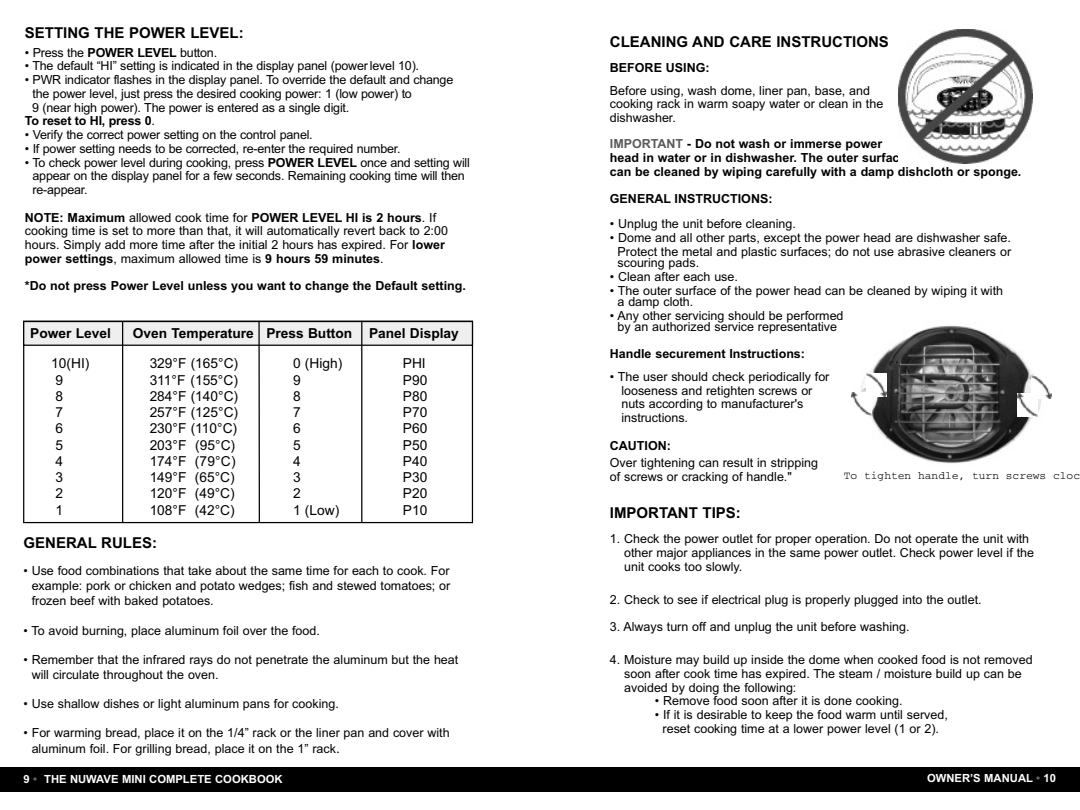
<style>
.page{position:relative;width:1080px;height:810px;background:#fff}
.page>*{position:absolute;margin:0;border:0;box-sizing:border-box;transform-origin:0 0}
.t1{font:700 15px "Arial";color:#000}
.t2{font:13.75px "Arial";color:#000}
.t3{font:700 13.75px "Arial";color:#000}
.t4{font:12.5px/13.8px "Arial";color:#000}
.t5{font:700 12.5px/13.8px "Arial";color:#000}
.t6{font:700 11.25px "Arial";color:#fff}
.t7{font:11.25px "Courier";color:#000}
.s1{font-weight:700}
.s2{font-weight:400}
.s3{font-size:13.75px}
.s4{color:#5b5b5b}
.s5{color:#616161}
</style>
<div class="page">
<img style="left:853px;top:325px;width:196px;height:139px">
<img style="left:899px;top:29px;width:133px;height:134px">
<div style="left:534px;top:767px;width:546px;height:24px;background:#000"></div>
<div style="left:0;top:767px;width:538px;height:24px;background:#000"></div>
<div style="left:24px;top:322px;width:448px;height:23px;background:#efefef"></div>
<div style="left:23px;top:321px;width:450px;height:25px;border:1px solid #000"></div>
<hr style="left:122px;top:321px;width:1px;height:201px;background:#000">
<hr style="left:258px;top:321px;width:2px;height:201px;background:#000">
<hr style="left:361px;top:321px;width:1px;height:201px;background:#000">
<img style="left:1032px;top:375px;width:20px;height:23px">
<img style="left:866px;top:373px;width:20px;height:23px">
<img style="left:852px;top:393px;width:20px;height:23px">
<img style="left:1017px;top:394px;width:20px;height:23px">
<p class="t1" style="left:25px;top:24px;width:220px">SETTING THE POWER LEVEL:</p>
<p class="t4" style="left:25px;top:45px;width:194px">• Press the <span class="s1">POWER LEVEL</span> button.</p>
<p class="t4" style="left:25px;top:59px;width:396px">• The default “HI” setting is indicated in the display panel (power level 10).</p>
<p class="t4" style="left:25px;top:73px;width:430px">• PWR indicator flashes in the display panel. To override the default and change</p>
<p class="t4" style="left:33px;top:87px;width:381px">the power level, just press the desired cooking power: 1 (low power) to</p>
<p class="t4" style="left:32px;top:100px;width:319px">9 (near high power). The power is entered as a single digit.</p>
<p class="t5" style="left:25px;top:114px;width:132px">To reset to HI, press 0<span class="s2">.</span></p>
<p class="t4" style="left:25px;top:128px;width:289px">• Verify the correct power setting on the control panel.</p>
<p class="t4" style="left:25px;top:142px;width:377px">• If power setting needs to be corrected, re-enter the required number.</p>
<p class="t4" style="left:33px;top:155px;width:439px;text-indent:-8px">• To check power level during cooking, press <span class="s1">POWER LEVEL</span> once and setting will appear on the display panel for a few seconds. Remaining cooking time will then re-appear.</p>
<p class="t4" style="left:25px;top:210px;width:425px"><span class="s1">NOTE: Maximum</span> allowed cook time for <span class="s1">POWER LEVEL HI is 2 hours</span>. If cooking time is set to more than that, it will automatically revert back to 2:00 hours. Simply add more time after the initial 2 hours has expired. For <span class="s1">lower power settings</span>, maximum allowed time is <span class="s1">9 hours 59 minutes</span>.</p>
<p class="t5" style="left:25px;top:279px;width:443px">*Do not press Power Level unless you want to change the Default setting.</p>
<p class="t3" style="left:30px;top:326px;width:82px">Power Level</p>
<p class="t3" style="left:133px;top:326px;width:328px">Oven Temperature Press Button Panel Display</p>
<p class="t2" style="left:51px;top:356px;width:40px">10(HI)</p>
<p class="t2" style="left:150px;top:356px;width:90px">329°F (165°C)</p>
<p class="t2" style="left:293px;top:356px;width:51px">0 (High)</p>
<p class="t2" style="left:403px;top:356px;width:24px">PHI</p>
<p class="t2" style="left:55px;top:372px;width:9px">9</p>
<p class="t2" style="left:150px;top:372px;width:90px">311°F (155°C)</p>
<p class="t2" style="left:293px;top:372px;width:9px">9</p>
<p class="t2" style="left:403px;top:372px;width:26px">P90</p>
<p class="t2" style="left:55px;top:388px;width:9px">8</p>
<p class="t2" style="left:150px;top:388px;width:90px">284°F (140°C)</p>
<p class="t2" style="left:293px;top:388px;width:9px">8</p>
<p class="t2" style="left:403px;top:388px;width:26px">P80</p>
<p class="t2" style="left:55px;top:404px;width:9px">7</p>
<p class="t2" style="left:150px;top:404px;width:90px">257°F (125°C)</p>
<p class="t2" style="left:293px;top:404px;width:9px">7</p>
<p class="t2" style="left:403px;top:404px;width:26px">P70</p>
<p class="t2" style="left:55px;top:421px;width:9px">6</p>
<p class="t2" style="left:150px;top:421px;width:89px">230°F (110°C)</p>
<p class="t2" style="left:293px;top:421px;width:9px">6</p>
<p class="t2" style="left:403px;top:421px;width:26px">P60</p>
<p class="t2" style="left:55px;top:437px;width:9px">5</p>
<p class="t2" style="left:150px;top:437px;width:87px">203°F (95°C)</p>
<p class="t2" style="left:293px;top:437px;width:9px">5</p>
<p class="t2" style="left:403px;top:437px;width:26px">P50</p>
<p class="t2" style="left:55px;top:453px;width:9px">4</p>
<p class="t2" style="left:150px;top:453px;width:88px">174°F (79°C)</p>
<p class="t2" style="left:293px;top:453px;width:9px">4</p>
<p class="t2" style="left:403px;top:453px;width:26px">P40</p>
<p class="t2" style="left:55px;top:469px;width:9px">3</p>
<p class="t2" style="left:150px;top:469px;width:87px">149°F (65°C)</p>
<p class="t2" style="left:293px;top:469px;width:9px">3</p>
<p class="t2" style="left:403px;top:469px;width:26px">P30</p>
<p class="t2" style="left:55px;top:486px;width:9px">2</p>
<p class="t2" style="left:150px;top:486px;width:87px">120°F (49°C)</p>
<p class="t2" style="left:293px;top:486px;width:9px">2</p>
<p class="t2" style="left:403px;top:486px;width:26px">P20</p>
<p class="t2" style="left:55px;top:502px;width:9px">1</p>
<p class="t2" style="left:150px;top:502px;width:87px">108°F (42°C)</p>
<p class="t2" style="left:293px;top:502px;width:48px">1 (Low)</p>
<p class="t2" style="left:403px;top:502px;width:26px">P10</p>
<p class="t1" style="left:24px;top:534px;width:135px">GENERAL RULES:</p>
<p class="t4" style="left:32px;top:564px;width:420px;line-height:15px;text-align:justify;text-indent:-8px">• Use food combinations that take about the same time for each to cook. For example: pork or chicken and potato wedges; fish and stewed tomatoes; or frozen beef with baked potatoes.</p>
<p class="t4" style="left:24px;top:623px;width:298px">• To avoid burning, place aluminum foil over the food.</p>
<p class="t4" style="left:32px;top:652px;width:428px;line-height:15px;text-indent:-8px">• Remember that the infrared rays do not penetrate the aluminum but the heat will circulate throughout the oven.</p>
<p class="t4" style="left:24px;top:697px;width:317px">• Use shallow dishes or light aluminum pans for cooking.</p>
<p class="t4" style="left:32px;top:725px;width:419px;line-height:15.9px;text-indent:-8px">• For warming bread, place it on the 1/4” rack or the liner pan and cover with aluminum foil. For grilling bread, place it on the 1” rack<span class="s3">.</span></p>
<p class="t1" style="left:610px;top:33px;width:281px">CLEANING AND CARE INSTRUCTIONS</p>
<p class="t5" style="left:610px;top:61px;width:101px">BEFORE USING:</p>
<p class="t4" style="left:610px;top:83px;width:275px">Before using, wash dome, liner pan, base, and cooking rack in warm soapy water or clean in the dishwasher.</p>
<p class="t5" style="left:610px;top:137px;width:413px"><span class="s4">IMPORTANT</span> - Do not wash or immerse power<br>head in water or in dishwasher. The outer surface<br>can be cleaned by wiping carefully with a damp dishcloth or sponge.</p>
<p class="t5" style="left:610px;top:192px;width:164px">GENERAL INSTRUCTIONS:</p>
<p class="t4" style="left:610px;top:217px;width:188px">• Unplug the unit before cleaning.</p>
<p class="t4" style="left:610px;top:231px;width:403px;text-align:right">• Dome and all other parts, except the power head are dishwasher safe.<br>Protect the metal and plastic surfaces; do not use abrasive cleaners or</p>
<p class="t4" style="left:618px;top:256px;width:83px">scouring pads.</p>
<p class="t4" style="left:610px;top:270px;width:130px">• Clean after each use.</p>
<p class="t4" style="left:618px;top:285px;width:387px;line-height:11.2px;text-indent:-8px">• The outer surface of the power head can be cleaned by wiping it with a damp cloth.</p>
<p class="t4" style="left:610px;top:310px;width:235px;line-height:11.2px;text-align:center">• Any other servicing should be performed by an authorized service representative</p>
<p class="t5" style="left:610px;top:347px;width:197px">Handle securement Instructions:</p>
<p class="t4" style="left:621px;top:370px;width:210px;text-indent:-11px">• The user should check periodically for looseness and retighten screws or nuts according to manufacturer's instructions.</p>
<p class="t5" style="left:610px;top:438px;width:63px">CAUTION:</p>
<p class="t4" style="left:610px;top:456px;width:210px">Over tightening can result in stripping of screws or cracking of handle."</p>
<p class="t1" style="left:610px;top:504px;width:132px">IMPORTANT TIPS:</p>
<p class="t4" style="left:624px;top:532px;width:411px;text-indent:-14px">1. Check the power outlet for proper operation. Do not operate the unit with other major appliances in the same power outlet. Check power level if the unit cooks too slowly.</p>
<p class="t4" style="left:610px;top:593px;width:373px">2. Check to see if electrical plug is properly plugged into the outlet.</p>
<p class="t4" style="left:610px;top:620px;width:301px">3. Always turn off and unplug the unit before washing.</p>
<p class="t4" style="left:624px;top:653px;width:410px;text-indent:-14px">4. Moisture may build up inside the dome when cooked food is not removed soon after cook time has expired. The steam / moisture build up can be avoided by doing the following:</p>
<p class="t4" style="left:655px;top:694px;width:249px">• Remove food soon after it is done cooking.</p>
<p class="t4" style="left:655px;top:708px;width:294px;text-align:center">• If it is desirable to keep the food warm until served, reset cooking time at a lower power level (1 or 2).</p>
<p class="t7" style="left:844px;top:472px;width:238px">To tighten handle, turn screws cloc</p>
<p class="t6" style="left:24px;top:772px;width:261px">9 <span class="s5">•</span> THE NUWAVE MINI COMPLETE COOKBOOK</p>
<p class="t6" style="left:927px;top:772px;width:131px">OWNER’S MANUAL <span class="s5">•</span> 10</p>
</div>
